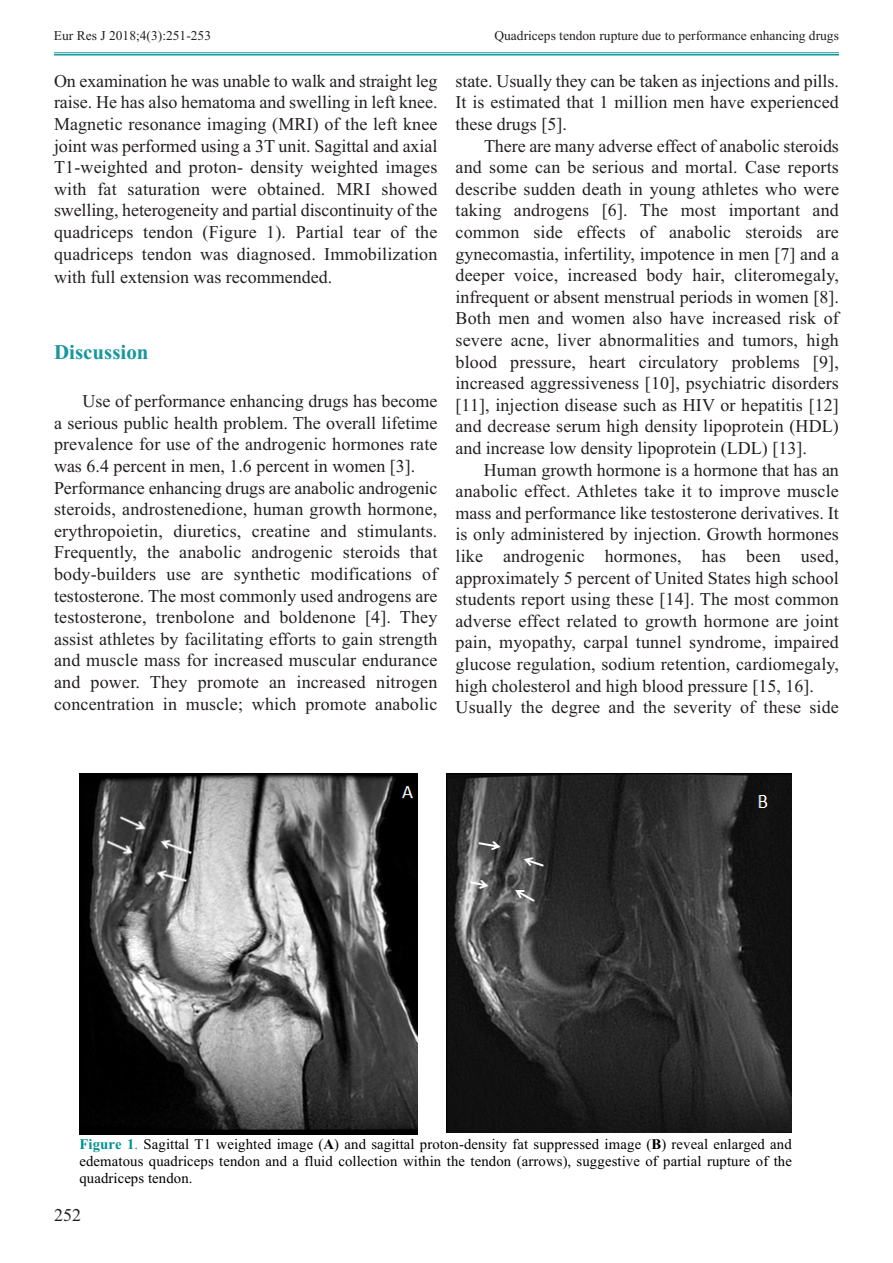
<style>
.page{position:relative;width:893px;height:1263px;background:#fff}
.page>*{position:absolute;margin:0;border:0;box-sizing:border-box;transform-origin:0 0}
.t1{font:700 21px "Times New Roman";color:#18979e}
.t2{font:18px/21.6px "Times New Roman";letter-spacing:.01em;color:#231f20;text-align:justify}
.t3{font:14.7px/17.1px "Times New Roman";letter-spacing:.005em;color:#000;text-align:justify}
.t4{font:13.5px "Times New Roman";color:#231f20}
.s1{font-weight:700;color:#009193}
.s2{color:#009193}
.s3{font-weight:700}
</style>
<div class="page">
<hr style="left:54px;top:52px;width:785px;height:1px;background:#18979e">
<hr style="left:54px;top:54px;width:785px;height:2px;background:#18979e">
<img style="left:79px;top:774px;width:338px;height:361px">
<img style="left:447px;top:774px;width:345px;height:359px">
<p class="t4" style="left:54px;top:27px;width:159px">Eur Res J 2018;4(3):251-253</p>
<p class="t4" style="left:494px;top:27px;width:346px">Quadriceps tendon rupture due to performance enhancing drugs</p>
<p class="t2" style="left:54px;top:70px;width:385px">On examination he was unable to walk and straight leg raise. He has also hematoma and swelling in left knee.<br>Magnetic resonance imaging (MRI) of the left knee joint was performed using a 3T unit. Sagittal and axial T1-weighted and proton- density weighted images with fat saturation were obtained. MRI showed swelling, heterogeneity and partial discontinuity of the quadriceps tendon (Figure 1). Partial tear of the quadriceps tendon was diagnosed. Immobilization</p>
<p class="t2" style="left:54px;top:266px;width:280px">with full extension was recommended.</p>
<p class="t1" style="left:54px;top:339px;width:96px">Discussion</p>
<p class="t2" style="left:54px;top:390px;width:385px;text-align:left;text-indent:29px">Use of performance enhancing drugs has become a serious public health problem. The overall lifetime prevalence for use of the androgenic hormones rate was 6.4 percent in men, 1.6 percent in women [3].<br>Performance enhancing drugs are anabolic androgenic steroids, androstenedione, human growth hormone, erythropoietin, diuretics, creatine and stimulants.<br>Frequently, the anabolic androgenic steroids that body-builders use are synthetic modifications of testosterone. The most commonly used androgens are testosterone, trenbolone and boldenone [4]. They assist athletes by facilitating efforts to gain strength and muscle mass for increased muscular endurance and power. They promote an increased nitrogen concentration in muscle; which promote anabolic</p>
<p class="t2" style="left:455px;top:70px;width:385px">state. Usually they can be taken as injections and pills.<br>It is estimated that 1 million men have experienced these drugs [5].</p>
<p class="t2" style="left:455px;top:135px;width:385px;text-indent:29px">There are many adverse effect of anabolic steroids and some can be serious and mortal. Case reports describe sudden death in young athletes who were taking androgens [6]. The most important and common side effects of anabolic steroids are gynecomastia, infertility, impotence in men [7] and a deeper voice, increased body hair, cliteromegaly, infrequent or absent menstrual periods in women [8].<br>Both men and women also have increased risk of severe acne, liver abnormalities and tumors, high blood pressure, heart circulatory problems [9], increased aggressiveness [10], psychiatric disorders [11], injection disease such as HIV or hepatitis [12] and decrease serum high density lipoprotein (HDL) and increase low density lipoprotein (LDL) [13].</p>
<p class="t2" style="left:455px;top:459px;width:385px;text-align:left;text-indent:29px">Human growth hormone is a hormone that has an anabolic effect. Athletes take it to improve muscle mass and performance like testosterone derivatives. It is only administered by injection. Growth hormones like androgenic hormones, has been used, approximately 5 percent of United States high school students report using these [14]. The most common adverse effect related to growth hormone are joint pain, myopathy, carpal tunnel syndrome, impaired glucose regulation, sodium retention, cardiomegaly, high cholesterol and high blood pressure [15, 16].<br>Usually the degree and the severity of these side</p>
<p class="t3" style="left:79px;top:1135px;width:714px"><span class="s1">Figure 1</span><span class="s2">.</span> Sagittal T1 weighted image (<span class="s3">A</span>) and sagittal proton-density fat suppressed image (<span class="s3">B</span>) reveal enlarged and edematous quadriceps tendon and a fluid collection within the tendon (arrows), suggestive of partial rupture of the quadriceps tendon.</p>
<p class="t2" style="left:54px;top:1204px;width:28px">252</p>
</div>
